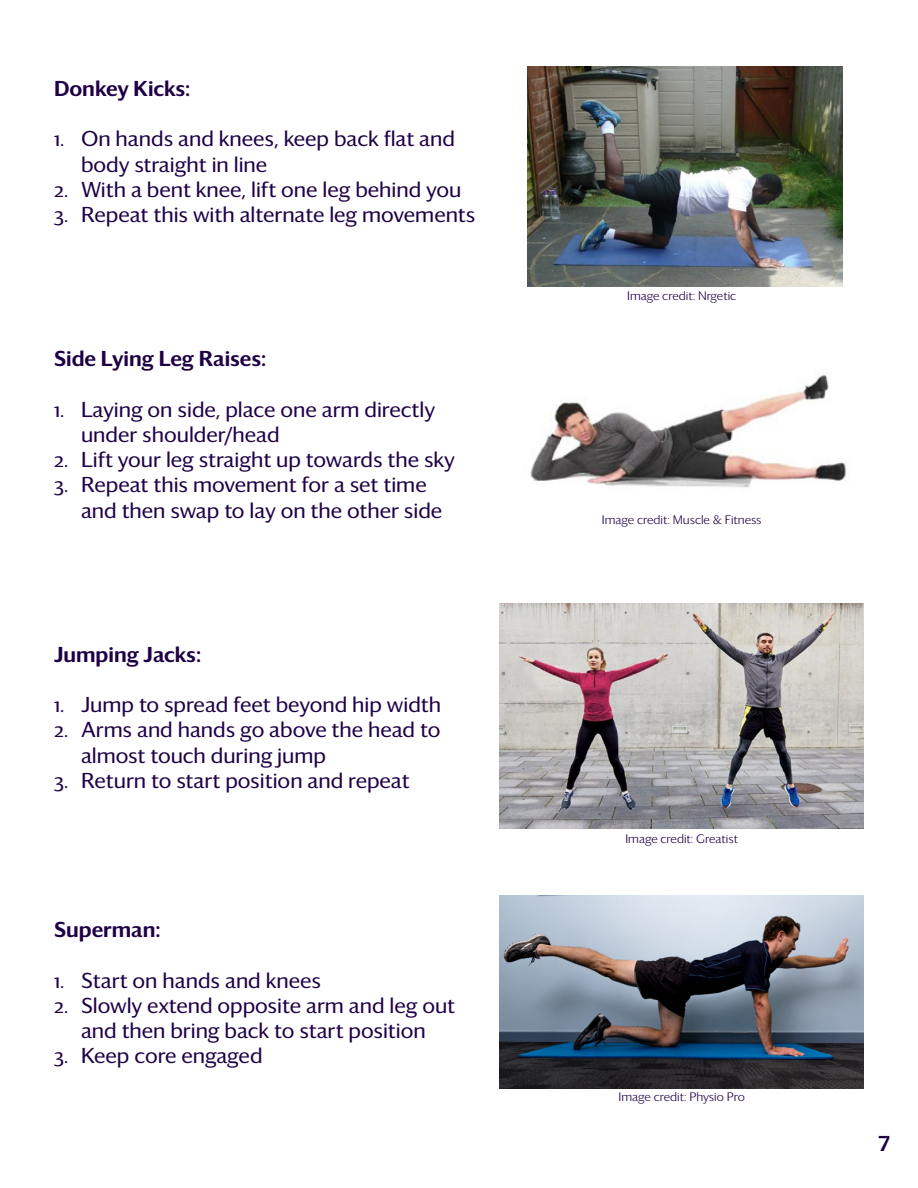
<style>
.page{position:relative;width:918px;height:1188px;background:#fff}
.page>*{position:absolute;margin:0;border:0;box-sizing:border-box;transform-origin:0 0}
.t1{font:21px/25.2px "Darby Sans";color:#1e0046}
.t2{font:500 21px "Darby Sans";color:#1e0046}
.t3{font:300 12px "Darby Sans";color:#1e0046}
</style>
<div class="page">
<img style="left:527px;top:66px;width:316px;height:220px">
<img style="left:530px;top:375px;width:317px;height:113px">
<img style="left:500px;top:603px;width:364px;height:226px">
<img style="left:500px;top:895px;width:364px;height:194px">
<p class="t2" style="left:54px;top:73px;width:138px">Donkey Kicks:</p>
<p class="t1" style="left:81px;top:126px;width:376px;text-indent:-27px">1. On hands and knees, keep back flat and body straight in line</p>
<p class="t1" style="left:54px;top:176px;width:409px">2. With a bent knee, lift one leg behind you</p>
<p class="t1" style="left:54px;top:201px;width:423px">3. Repeat this with alternate leg movements</p>
<p class="t2" style="left:54px;top:343px;width:214px">Side Lying Leg Raises:</p>
<p class="t1" style="left:81px;top:396px;width:356px;text-indent:-27px">1. Laying on side, place one arm directly under shoulder/head</p>
<p class="t1" style="left:54px;top:446px;width:402px">2. Lift your leg straight up towards the sky</p>
<p class="t1" style="left:81px;top:472px;width:363px;text-indent:-27px">3. Repeat this movement for a set time and then swap to lay on the other side</p>
<p class="t2" style="left:54px;top:639px;width:149px">Jumping Jacks:</p>
<p class="t1" style="left:54px;top:691px;width:389px">1. Jump to spread feet beyond hip width</p>
<p class="t1" style="left:81px;top:717px;width:361px;text-indent:-27px">2. Arms and hands go above the head to almost touch during jump</p>
<p class="t1" style="left:54px;top:767px;width:357px">3. Return to start position and repeat</p>
<p class="t2" style="left:54px;top:914px;width:108px">Superman:</p>
<p class="t1" style="left:54px;top:967px;width:269px">1. Start on hands and knees</p>
<p class="t1" style="left:54px;top:992px;width:403px;text-align:center">2. Slowly extend opposite arm and leg out and then bring back to start position</p>
<p class="t1" style="left:54px;top:1042px;width:210px">3. Keep core engaged</p>
<p class="t3" style="left:627px;top:288px;width:111px">Image credit: Nrgetic</p>
<p class="t3" style="left:602px;top:512px;width:161px">Image credit: Muscle &amp; Fitness</p>
<p class="t3" style="left:625px;top:830px;width:114px">Image credit: Greatist</p>
<p class="t3" style="left:619px;top:1089px;width:128px">Image credit: Physio Pro</p>
<p class="t2" style="left:879px;top:1127px;width:13px">7</p>
</div>
